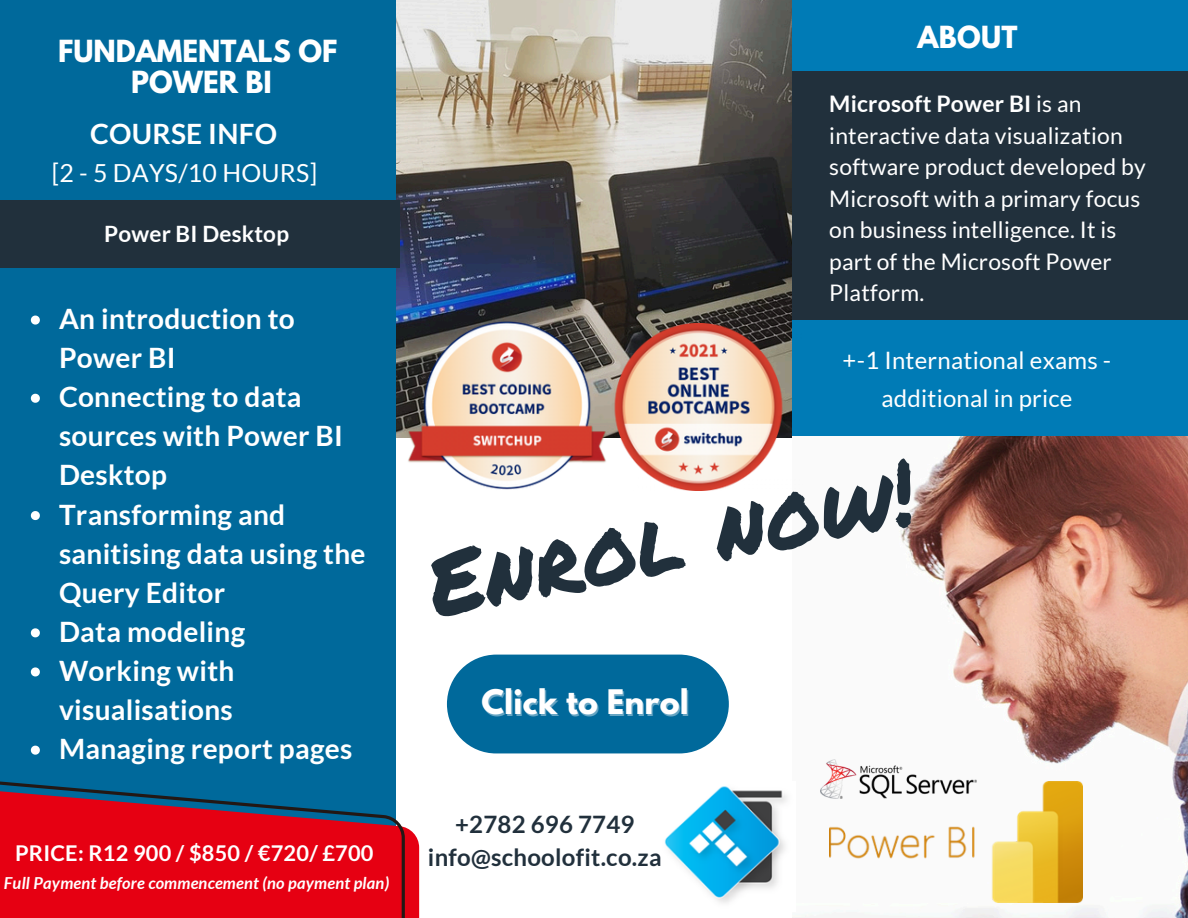
<style>
.page{position:relative;width:1188px;height:918px;background:#fff}
.page>*{position:absolute;margin:0;border:0;box-sizing:border-box;transform-origin:0 0}
.t1{font:89.1px "Permanent Marker";color:#21303c}
.t2{font:700 30px "League Spartan";letter-spacing:.01em;color:#fff}
.t3{font:700 28.05px/39.2px "Lato";letter-spacing:.01em;color:#fff}
.t4{font:700 27px/30.3px "League Spartan";color:#fff;text-align:center}
.t5{font:24.9px "Lato";letter-spacing:.01em;color:#fff}
.t6{font:24px/38.2px "Lato";letter-spacing:.01em;color:#fff;text-align:center}
.t7{font:700 24px "Lato";letter-spacing:.01em;color:#21303c}
.t8{font:22.8px/31.5px "Lato";letter-spacing:.01em;color:#fff}
.t9{font:700 22.5px "Lato";letter-spacing:.01em;color:#fff}
.t10{font:700 21.75px "Lato";letter-spacing:.01em;color:#fff}
.t11{font:italic 700 16.5px "Lato";letter-spacing:.01em;color:#fff}
.s1{font-weight:700}
</style>
<div class="page">
<img style="left:396px;top:0;width:396px;height:437px">
<div style="left:0;top:0;width:396px;height:918px;background:#00699b"></div>
<svg style="left:405px;top:827px;width:14px;height:91px"></svg>
<svg style="left:0;top:781px;width:405px;height:137px;fill:#e60012"></svg>
<div style="left:792px;top:0;width:396px;height:437px;background:#007bb6"></div>
<img style="left:805px;top:437px;width:383px;height:481px">
<div style="left:792px;top:72px;width:396px;height:248px;background:#21303c"></div>
<img style="left:664px;top:786px;width:123px;height:117px">
<div style="left:447px;top:655px;width:282px;height:99px;background:#00699b;border-radius:49px"></div>
<div style="left:0;top:200px;width:400px;height:68px;background:#21303c"></div>
<img style="left:401px;top:320px;width:212px;height:170px">
<img style="left:594px;top:324px;width:208px;height:166px">
<img style="left:829px;top:782px;width:253px;height:120px">
<img style="left:820px;top:759px;width:157px;height:40px">
<svg style="left:31px;top:316px;width:9px;height:9px"></svg>
<svg style="left:31px;top:394px;width:9px;height:9px"></svg>
<svg style="left:31px;top:511px;width:9px;height:9px"></svg>
<svg style="left:31px;top:628px;width:9px;height:9px"></svg>
<svg style="left:31px;top:667px;width:9px;height:9px"></svg>
<svg style="left:31px;top:746px;width:9px;height:9px"></svg>
<h2 class="t4" style="left:58px;top:40px;width:281px">FUNDAMENTALS OF<br>POWER BI</h2>
<h5 class="t3" style="left:90px;top:113px;width:189px">COURSE INFO</h5>
<p class="t5" style="left:52px;top:157px;width:267px">[2 - 5 DAYS/10 HOURS]</p>
<p class="t9" style="left:104px;top:220px;width:186px">Power BI Desktop</p>
<h1 class="t3" style="left:59px;top:299px;width:237px">An introduction to<br>Power BI</h1>
<p class="t3" style="left:59px;top:377px;width:285px">Connecting to data sources with Power BI<br>Desktop</p>
<p class="t3" style="left:59px;top:494px;width:308px">Transforming and sanitising data using the<br>Query Editor</p>
<p class="t3" style="left:59px;top:611px;width:188px">Data modeling</p>
<p class="t3" style="left:59px;top:651px;width:177px">Working with visualisations</p>
<h3 class="t3" style="left:59px;top:729px;width:295px">Managing report pages</h3>
<p class="t10" style="left:15px;top:840px;width:360px">PRICE: R12 900 / $850 / €720/ £700</p>
<p class="t11" style="left:4px;top:873px;width:387px">Full Payment before commencement (no payment plan)</p>
<p class="t4" style="left:917px;top:26px;width:102px">ABOUT</p>
<h5 class="t8" style="left:829px;top:88px;width:318px"><span class="s1">Microsoft Power BI</span> is an interactive data visualization software product developed by<br>Microsoft with a primary focus on business intelligence. It is part of the Microsoft Power<br>Platform.</h5>
<p class="t6" style="left:843px;top:340px;width:270px">+-1 International exams - additional in price</p>
<p class="t1" style="left:416px;top:521px;width:495px;rotate:-11deg">Enrol now!</p>
<p class="t2" style="left:481px;top:687px;width:209px">Click to Enrol</p>
<p class="t7" style="left:455px;top:809px;width:181px">+2782 696 7749</p>
<p class="t7" style="left:428px;top:842px;width:235px">info@schoolofit.co.za</p>
</div>
